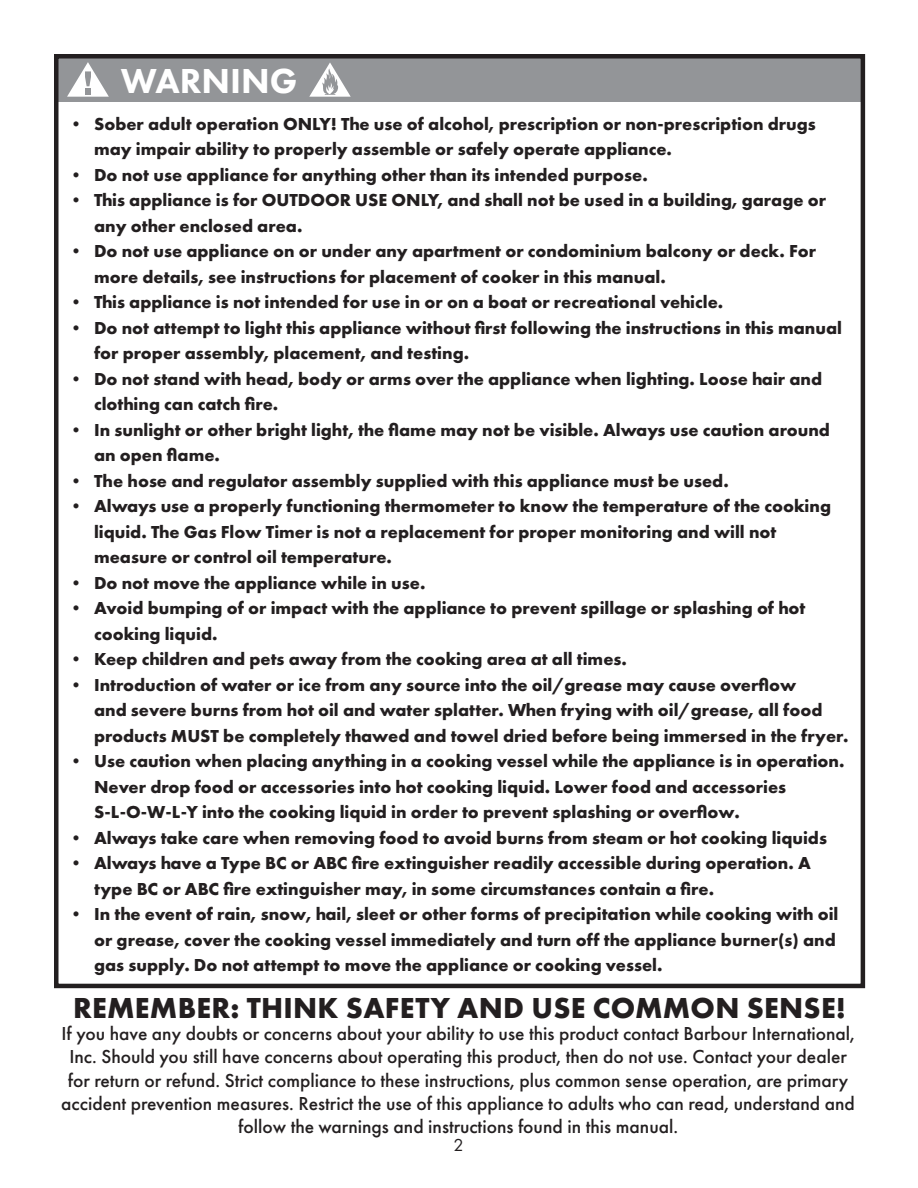
<style>
.page{position:relative;width:918px;height:1188px;background:#fff}
.page>*{position:absolute;margin:0;border:0;box-sizing:border-box;transform-origin:0 0}
.t1{font:800 36px "Futura PT";color:#fff}
.t2{font:700 30px "Futura PT";letter-spacing:.01em;color:#231f20}
.t3{font:500 19.5px/23.4px "Futura PT";color:#231f20;text-align:center}
.t4{font:700 18px/25.5px "Futura PT";color:#231f20}
.t5{font:18px "Futura PT";color:#231f20}
</style>
<div class="page">
<div style="left:56px;top:56px;width:806px;height:46px;background:#939598"></div>
<svg style="left:309px;top:63px;width:42px;height:34px"></svg>
<svg style="left:67px;top:62px;width:42px;height:35px"></svg>
<div style="left:54px;top:54px;width:811px;height:934px;border:4px solid #231f20"></div>
<p class="t1" style="left:121px;top:59px;width:178px">WARNING</p>
<p class="t4" style="left:94px;top:111px;width:723px;text-indent:-27px">• Sober adult operation ONLY! The use of alcohol, prescription or non-prescription drugs may impair ability to properly assemble or safely operate appliance.</p>
<p class="t4" style="left:67px;top:162px;width:582px">• Do not use appliance for anything other than its intended purpose.</p>
<p class="t4" style="left:94px;top:187px;width:734px;text-indent:-27px">• This appliance is for OUTDOOR USE ONLY, and shall not be used in a building, garage or any other enclosed area.</p>
<p class="t4" style="left:94px;top:238px;width:724px;text-indent:-27px">• Do not use appliance on or under any apartment or condominium balcony or deck. For more details, see instructions for placement of cooker in this manual.</p>
<p class="t4" style="left:67px;top:289px;width:658px">• This appliance is not intended for use in or on a boat or recreational vehicle.</p>
<p class="t4" style="left:94px;top:315px;width:749px;text-indent:-27px">• Do not attempt to light this appliance without first following the instructions in this manual for proper assembly, placement, and testing.</p>
<p class="t4" style="left:94px;top:366px;width:730px;text-indent:-27px">• Do not stand with head, body or arms over the appliance when lighting. Loose hair and clothing can catch fire.</p>
<p class="t4" style="left:94px;top:417px;width:737px;text-indent:-27px">• In sunlight or other bright light, the flame may not be visible. Always use caution around an open flame.</p>
<p class="t4" style="left:67px;top:468px;width:663px">• The hose and regulator assembly supplied with this appliance must be used.</p>
<p class="t4" style="left:94px;top:493px;width:738px;text-indent:-27px">• Always use a properly functioning thermometer to know the temperature of the cooking liquid. The Gas Flow Timer is not a replacement for proper monitoring and will not measure or control oil temperature.</p>
<p class="t4" style="left:67px;top:570px;width:360px">• Do not move the appliance while in use.</p>
<p class="t4" style="left:94px;top:595px;width:713px;text-indent:-27px">• Avoid bumping of or impact with the appliance to prevent spillage or splashing of hot cooking liquid.</p>
<p class="t4" style="left:67px;top:646px;width:561px">• Keep children and pets away from the cooking area at all times.</p>
<p class="t4" style="left:94px;top:672px;width:756px;text-indent:-27px">• Introduction of water or ice from any source into the oil/grease may cause overflow<br>and severe burns from hot oil and water splatter. When frying with oil/grease, all food products MUST be completely thawed and towel dried before being immersed in the fryer.</p>
<p class="t4" style="left:94px;top:748px;width:752px;text-indent:-27px">• Use caution when placing anything in a cooking vessel while the appliance is in operation.<br>Never drop food or accessories into hot cooking liquid. Lower food and accessories<br>S-L-O-W-L-Y into the cooking liquid in order to prevent splashing or overflow.</p>
<p class="t4" style="left:67px;top:825px;width:761px">• Always take care when removing food to avoid burns from steam or hot cooking liquids</p>
<p class="t4" style="left:94px;top:850px;width:718px;text-indent:-27px">• Always have a Type BC or ABC fire extinguisher readily accessible during operation. A type BC or ABC fire extinguisher may, in some circumstances contain a fire.</p>
<p class="t4" style="left:94px;top:901px;width:746px;text-indent:-27px">• In the event of rain, snow, hail, sleet or other forms of precipitation while cooking with oil or grease, cover the cooking vessel immediately and turn off the appliance burner(s) and gas supply. Do not attempt to move the appliance or cooking vessel.</p>
<p class="t2" style="left:73px;top:989px;width:775px">REMEMBER: THINK SAFETY AND USE COMMON SENSE!</p>
<p class="t3" style="left:61px;top:1022px;width:795px">If you have any doubts or concerns about your ability to use this product contact Barbour International, Inc. Should you still have concerns about operating this product, then do not use. Contact your dealer for return or refund. Strict compliance to these instructions, plus common sense operation, are primary accident prevention measures. Restrict the use of this appliance to adults who can read, understand and follow the warnings and instructions found in this manual.</p>
<p class="t5" style="left:454px;top:1135px;width:12px">2</p>
</div>
